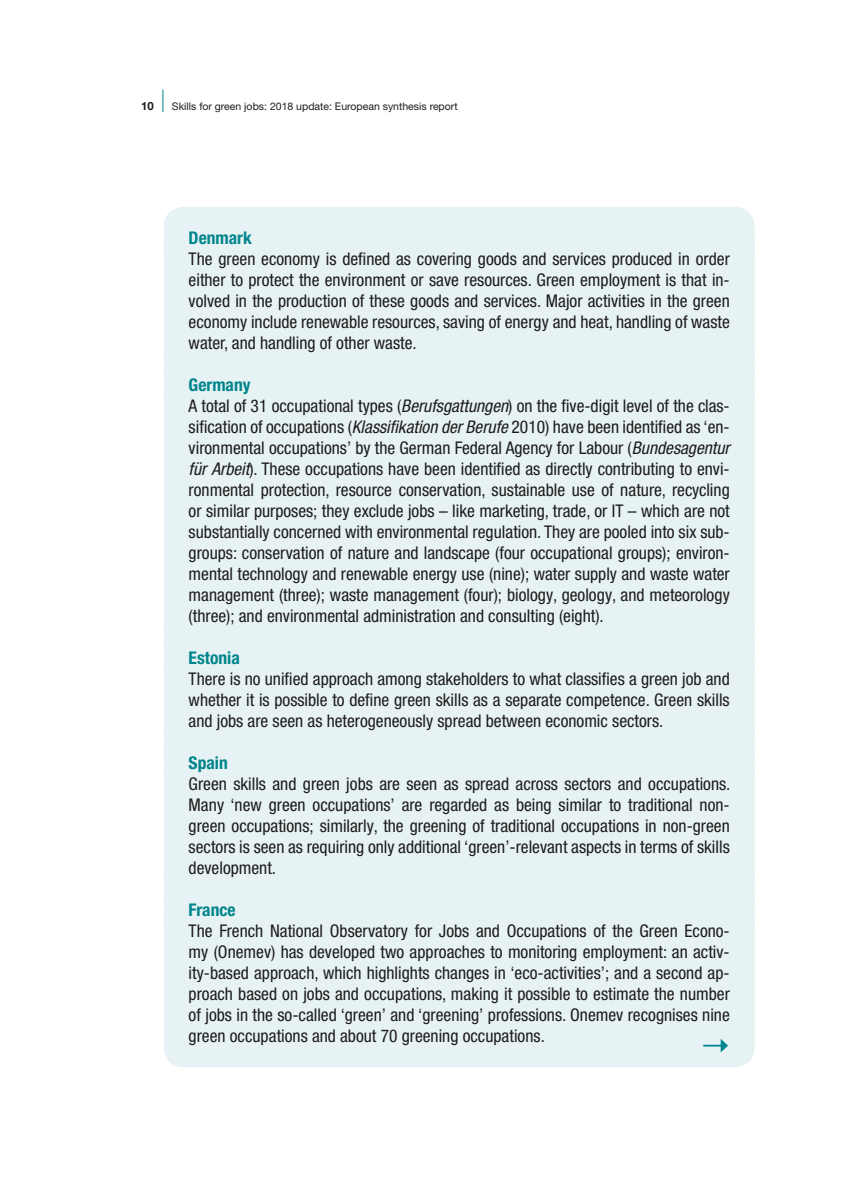
<style>
.page{position:relative;width:844px;height:1191px;background:#fff}
.page>*{position:absolute;margin:0;border:0;box-sizing:border-box;transform-origin:0 0}
.Box{font:condensed 17.5px/21px "Helvetica Neue LTW1 G";color:#1d1d1b;text-align:justify}
.Box_bold_blue{font:700 condensed 17.5px "Helvetica Neue LTW1 G";color:#00858c}
.t1{font:700 11.38px "Helvetica Neue LTW1 G";color:#1d1d1b}
.t2{font:10.5px "Helvetica Neue LTW1 G";color:#1d1d1b}
.s1{font-style:italic}
</style>
<div class="page">
<svg style="left:162px;top:90px;width:1px;height:22px"></svg>
<div style="left:164px;top:207px;width:590px;height:62px;background:#e7f2f4;border-radius:20px"></div>
<div style="left:164px;top:228px;width:590px;height:146px;background:#e7f2f4;border-radius:20px"></div>
<div style="left:164px;top:333px;width:590px;height:62px;background:#e7f2f4;border-radius:20px"></div>
<div style="left:164px;top:354px;width:590px;height:62px;background:#e7f2f4;border-radius:20px"></div>
<div style="left:164px;top:375px;width:590px;height:272px;background:#e7f2f4;border-radius:20px"></div>
<div style="left:164px;top:606px;width:590px;height:62px;background:#e7f2f4;border-radius:20px"></div>
<div style="left:164px;top:627px;width:590px;height:62px;background:#e7f2f4;border-radius:20px"></div>
<div style="left:164px;top:648px;width:590px;height:104px;background:#e7f2f4;border-radius:20px"></div>
<div style="left:164px;top:711px;width:590px;height:62px;background:#e7f2f4;border-radius:20px"></div>
<div style="left:164px;top:732px;width:590px;height:62px;background:#e7f2f4;border-radius:20px"></div>
<div style="left:164px;top:753px;width:590px;height:146px;background:#e7f2f4;border-radius:20px"></div>
<div style="left:164px;top:858px;width:590px;height:62px;background:#e7f2f4;border-radius:20px"></div>
<div style="left:164px;top:879px;width:590px;height:62px;background:#e7f2f4;border-radius:20px"></div>
<div style="left:164px;top:900px;width:590px;height:167px;background:#e7f2f4;border-radius:20px"></div>
<svg style="left:703px;top:1039px;width:24px;height:13px"></svg>
<hr style="left:843px;top:0;width:1px;height:1191px;background:#dadada">
<p class="t1" style="left:141px;top:99px;width:14px">10</p>
<p class="t2" style="left:172px;top:100px;width:287px">Skills for green jobs: 2018 update: European synthesis report</p>
<p class="Box_bold_blue" style="left:189px;top:227px;width:65px">Denmark</p>
<p class="Box" style="left:189px;top:248px;width:542px">The green economy is defined as covering goods and services produced in order either to protect the environment or save resources. Green employment is that in&shy;volved in the production of these goods and services. Major activities in the green economy include renewable resources, saving of energy and heat, handling of waste water, and handling of other waste.</p>
<p class="Box_bold_blue" style="left:189px;top:374px;width:64px">Germany</p>
<p class="Box" style="left:189px;top:395px;width:542px">A total of 31 occupational types (<span class="s1">Berufsgattungen</span>) on the five-digit level of the clas&shy;sification of occupations (<span class="s1">Klassifikation der Berufe</span> 2010) have been identified as ‘en&shy;vironmental occupations’ by the German Federal Agency for Labour (<span class="s1">Bundesagentur für Arbeit</span>). These occupations have been identified as directly contributing to envi&shy;ronmental protection, resource conservation, sustainable use of nature, recycling or similar purposes; they exclude jobs – like marketing, trade, or IT – which are not substantially concerned with environmental regulation. They are pooled into six sub&shy;groups: conservation of nature and landscape (four occupational groups); environ&shy;mental technology and renewable energy use (nine); water supply and waste water management (three); waste management (four); biology, geology, and meteorology (three); and environmental administration and consulting (eight).</p>
<p class="Box_bold_blue" style="left:189px;top:647px;width:53px">Estonia</p>
<p class="Box" style="left:189px;top:668px;width:542px">There is no unified approach among stakeholders to what classifies a green job and whether it is possible to define green skills as a separate competence. Green skills and jobs are seen as heterogeneously spread between economic sectors.</p>
<p class="Box_bold_blue" style="left:189px;top:752px;width:41px">Spain</p>
<p class="Box" style="left:189px;top:773px;width:543px">Green skills and green jobs are seen as spread across sectors and occupations.<br>Many ‘new green occupations’ are regarded as being similar to traditional non&shy;green occupations; similarly, the greening of traditional occupations in non-green sectors is seen as requiring only additional ‘green’-relevant aspects in terms of skills development.</p>
<p class="Box_bold_blue" style="left:189px;top:899px;width:48px">France</p>
<p class="Box" style="left:189px;top:920px;width:542px">The French National Observatory for Jobs and Occupations of the Green Econo&shy;my (Onemev) has developed two approaches to monitoring employment: an activ&shy;ity-based approach, which highlights changes in ‘eco-activities’; and a second ap&shy;proach based on jobs and occupations, making it possible to estimate the number of jobs in the so-called ‘green’ and ‘greening’ professions. Onemev recognises nine green occupations and about 70 greening occupations.</p>
</div>
